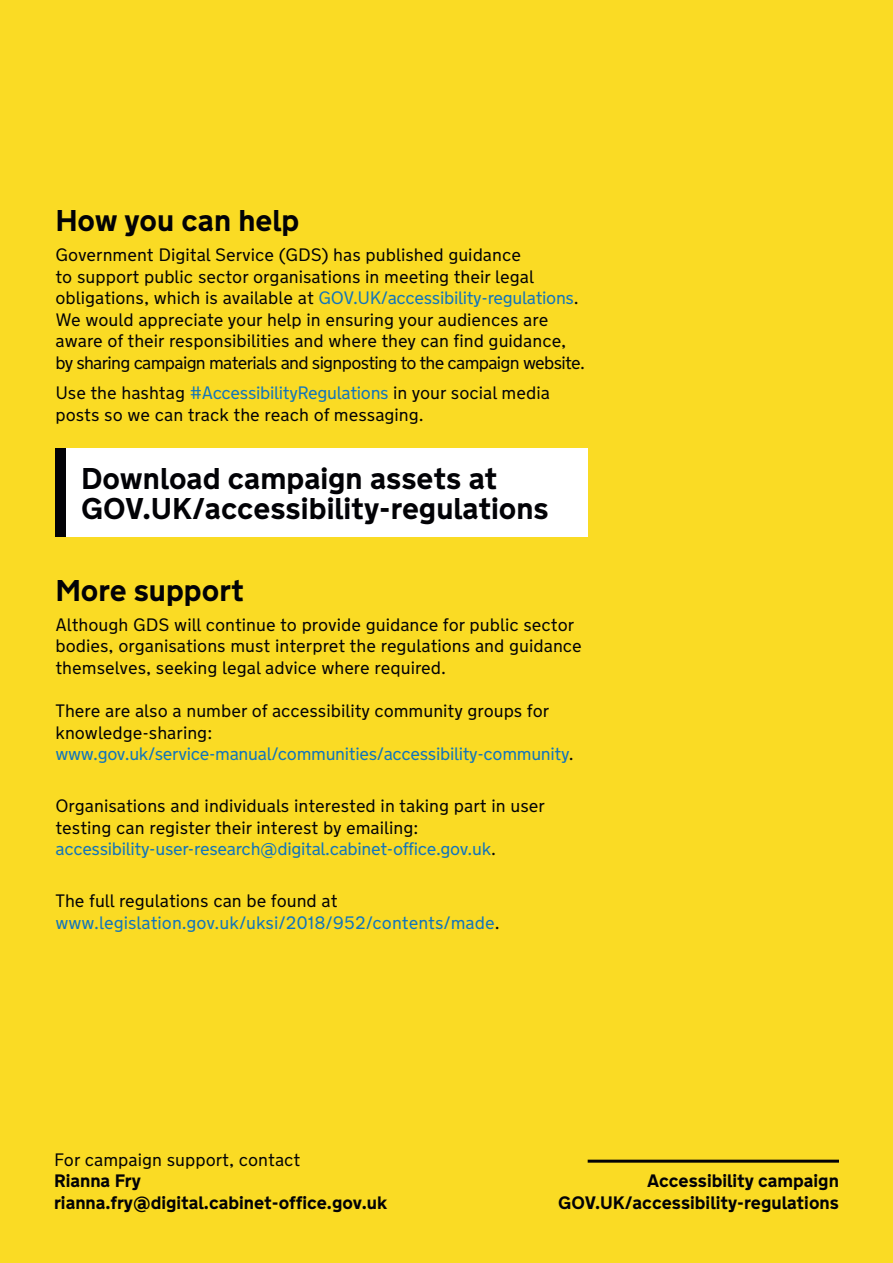
<style>
.page{position:relative;width:893px;height:1263px;background:#fadb24}
.page>*{position:absolute;margin:0;border:0;box-sizing:border-box;transform-origin:0 0}
.Call_to_action{font:700 30px/30px "NTA";color:#020206}
.Heading{font:700 30px "NTA";color:#020206}
.t1{font:300 18px/21.6px "NTA";color:#020206}
.t2{font:300 18px "NTA";letter-spacing:-.02em;color:#1074bc}
.t3{font:700 18px/21.6px "NTA";color:#020206;text-align:right}
.t4{font:300 18px/21.6px "NTA";color:#1074bc}
.s1{color:#1074bc}
.s2{color:#020206}
</style>
<div class="page">
<hr style="left:588px;top:1160px;width:251px;height:3px;background:#020206">
<div style="left:55px;top:448px;width:533px;height:89px;background:#fff"></div>
<div style="left:55px;top:448px;width:11px;height:89px;background:#020206"></div>
<h2 class="Heading" style="left:55px;top:202px;width:245px">How you can help</h2>
<p class="t1" style="left:55px;top:244px;width:531px">Government Digital Service (GDS) has published guidance<br>to support public sector organisations in meeting their legal obligations, which is available at <span class="s1">GOV.UK/accessibility-regulations</span>.<br>We would appreciate your help in ensuring your audiences are aware of their responsibilities and where they can find guidance, by sharing campaign materials and signposting to the campaign website.</p>
<p class="t1" style="left:55px;top:382px;width:496px">Use the hashtag <span class="s1">#AccessibilityRegulations</span> in your social media posts so we can track the reach of messaging.</p>
<h2 class="Call_to_action" style="left:81px;top:463px;width:469px">Download campaign assets at<br>GOV.UK/accessibility-regulations</h2>
<h2 class="Heading" style="left:55px;top:572px;width:190px">More support</h2>
<p class="t1" style="left:55px;top:613px;width:528px">Although GDS will continue to provide guidance for public sector bodies, organisations must interpret the regulations and guidance themselves, seeking legal advice where required.</p>
<p class="t1" style="left:55px;top:700px;width:495px">There are also a number of accessibility community groups for knowledge-sharing:</p>
<p class="t2" style="left:55px;top:743px;width:520px">www.gov.uk/service-manual/communities/accessibility-community<span class="s2">.</span></p>
<p class="t1" style="left:55px;top:795px;width:491px">Organisations and individuals interested in taking part in user testing can register their interest by emailing:</p>
<p class="t2" style="left:55px;top:838px;width:442px">accessibility-user-research@digital.cabinet-office.gov.uk<span class="s2">.</span></p>
<p class="t4" style="left:55px;top:890px;width:446px"><span class="s2">The full regulations can be found at </span>www.legislation.gov.uk/uksi/2018/952/contents/made<span class="s2">.</span></p>
<p class="t1" style="left:54px;top:1148px;width:248px">For campaign support, contact</p>
<p class="t3" style="left:54px;top:1170px;width:89px">Rianna Fry</p>
<p class="t3" style="left:54px;top:1191px;width:335px">rianna.fry@digital.cabinet-office.gov.uk</p>
<p class="t3" style="left:558px;top:1170px;width:282px">Accessibility campaign<br>GOV.UK/accessibility-regulations</p>
</div>
